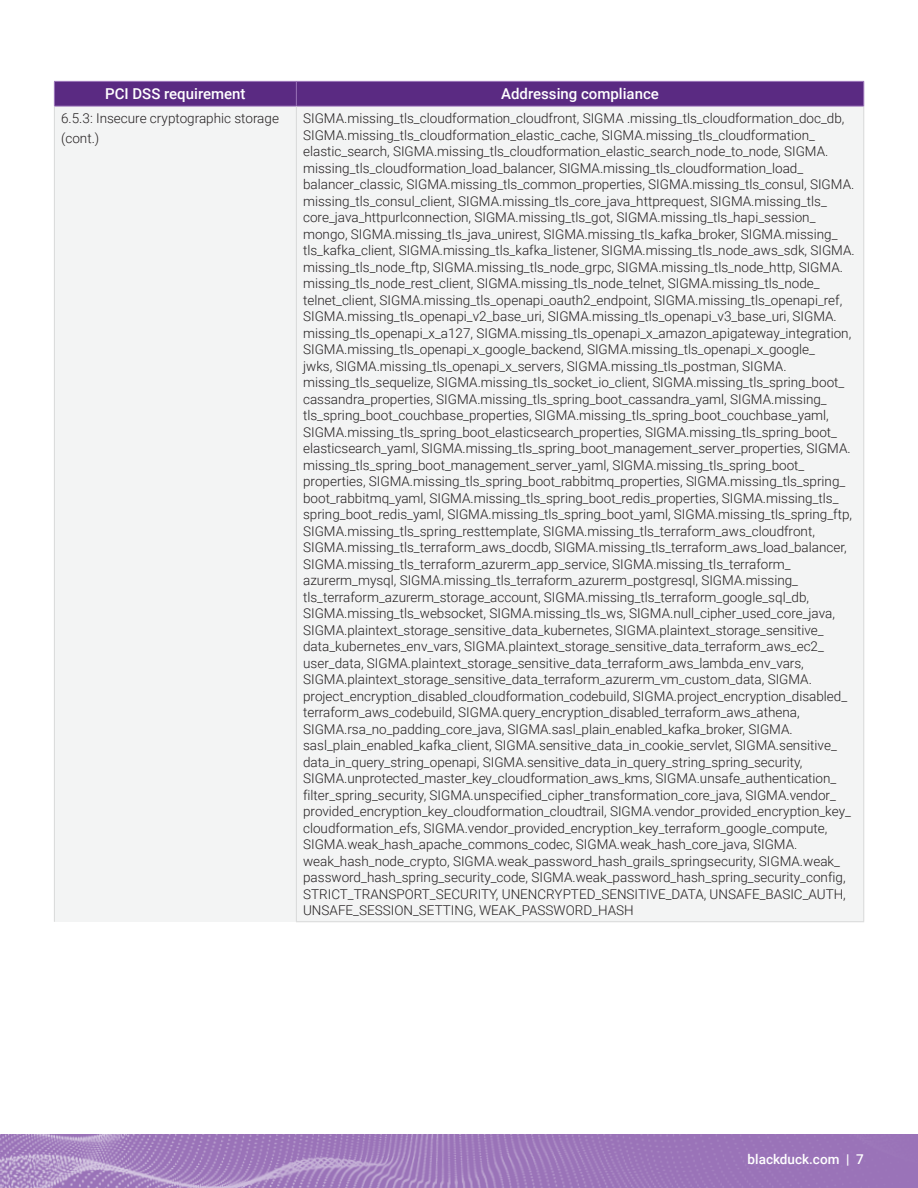
<style>
.page{position:relative;width:918px;height:1188px;background:#fff}
.page>*{position:absolute;margin:0;border:0;box-sizing:border-box;transform-origin:0 0}
.TABLE_COLUMN_HEADER{font:500 15px "Roboto";color:#fff}
.TABLE_ROW_BODY{font:300 13.5px/16.5px "Roboto";color:#231f20}
.t1{font:500 13.5px "Roboto";color:#fff}
</style>
<div class="page">
<img style="left:0;top:1134px;width:918px;height:54px">
<div style="left:54px;top:106px;width:242px;height:816px;background:#f3f4f4"></div>
<div style="left:296px;top:106px;width:568px;height:816px;background:#f3f4f4"></div>
<svg style="left:54px;top:81px;width:810px;height:25px;background:#5d2e85"></svg>
<hr style="left:54px;top:106px;width:242px;height:1px;background:#9a73b8">
<hr style="left:296px;top:106px;width:568px;height:1px;background:#9a73b8">
<hr style="left:54px;top:106px;width:1px;height:816px;background:#d8d9d9">
<hr style="left:296px;top:106px;width:1px;height:815px;background:#d8d9d9">
<hr style="left:863px;top:106px;width:1px;height:815px;background:#d8d9d9">
<hr style="left:296px;top:921px;width:568px;height:1px;background:#d8d9d9">
<p class="TABLE_COLUMN_HEADER" style="left:105px;top:84px;width:142px">PCI DSS requirement</p>
<p class="TABLE_COLUMN_HEADER" style="left:501px;top:84px;width:159px">Addressing compliance</p>
<p class="TABLE_ROW_BODY" style="left:61px;top:109px;width:219px">6.5.3: Insecure cryptographic storage</p>
<p class="TABLE_ROW_BODY" style="left:61px;top:129px;width:40px">(cont.)</p>
<p class="TABLE_ROW_BODY" style="left:303px;top:109px;width:553px">SIGMA.missing_tls_cloudformation_cloudfront, SIGMA .missing_tls_cloudformation_doc_db, SIGMA.missing_tls_cloudformation_elastic_cache, SIGMA.missing_tls_cloudformation_ elastic_search, SIGMA.missing_tls_cloudformation_elastic_search_node_to_node, SIGMA. missing_tls_cloudformation_load_balancer, SIGMA.missing_tls_cloudformation_load_ balancer_classic, SIGMA.missing_tls_common_properties, SIGMA.missing_tls_consul, SIGMA. missing_tls_consul_client, SIGMA.missing_tls_core_java_httprequest, SIGMA.missing_tls_ core_java_httpurlconnection, SIGMA.missing_tls_got, SIGMA.missing_tls_hapi_session_ mongo, SIGMA.missing_tls_java_unirest, SIGMA.missing_tls_kafka_broker, SIGMA.missing_ tls_kafka_client, SIGMA.missing_tls_kafka_listener, SIGMA.missing_tls_node_aws_sdk, SIGMA. missing_tls_node_ftp, SIGMA.missing_tls_node_grpc, SIGMA.missing_tls_node_http, SIGMA. missing_tls_node_rest_client, SIGMA.missing_tls_node_telnet, SIGMA.missing_tls_node_ telnet_client, SIGMA.missing_tls_openapi_oauth2_endpoint, SIGMA.missing_tls_openapi_ref, SIGMA.missing_tls_openapi_v2_base_uri, SIGMA.missing_tls_openapi_v3_base_uri, SIGMA. missing_tls_openapi_x_a127, SIGMA.missing_tls_openapi_x_amazon_apigateway_integration, SIGMA.missing_tls_openapi_x_google_backend, SIGMA.missing_tls_openapi_x_google_<br>jwks, SIGMA.missing_tls_openapi_x_servers, SIGMA.missing_tls_postman, SIGMA. missing_tls_sequelize, SIGMA.missing_tls_socket_io_client, SIGMA.missing_tls_spring_boot_ cassandra_properties, SIGMA.missing_tls_spring_boot_cassandra_yaml, SIGMA.missing_ tls_spring_boot_couchbase_properties, SIGMA.missing_tls_spring_boot_couchbase_yaml, SIGMA.missing_tls_spring_boot_elasticsearch_properties, SIGMA.missing_tls_spring_boot_ elasticsearch_yaml, SIGMA.missing_tls_spring_boot_management_server_properties, SIGMA. missing_tls_spring_boot_management_server_yaml, SIGMA.missing_tls_spring_boot_ properties, SIGMA.missing_tls_spring_boot_rabbitmq_properties, SIGMA.missing_tls_spring_ boot_rabbitmq_yaml, SIGMA.missing_tls_spring_boot_redis_properties, SIGMA.missing_tls_ spring_boot_redis_yaml, SIGMA.missing_tls_spring_boot_yaml, SIGMA.missing_tls_spring_ftp, SIGMA.missing_tls_spring_resttemplate, SIGMA.missing_tls_terraform_aws_cloudfront, SIGMA.missing_tls_terraform_aws_docdb, SIGMA.missing_tls_terraform_aws_load_balancer, SIGMA.missing_tls_terraform_azurerm_app_service, SIGMA.missing_tls_terraform_ azurerm_mysql, SIGMA.missing_tls_terraform_azurerm_postgresql, SIGMA.missing_ tls_terraform_azurerm_storage_account, SIGMA.missing_tls_terraform_google_sql_db, SIGMA.missing_tls_websocket, SIGMA.missing_tls_ws, SIGMA.null_cipher_used_core_java, SIGMA.plaintext_storage_sensitive_data_kubernetes, SIGMA.plaintext_storage_sensitive_ data_kubernetes_env_vars, SIGMA.plaintext_storage_sensitive_data_terraform_aws_ec2_ user_data, SIGMA.plaintext_storage_sensitive_data_terraform_aws_lambda_env_vars, SIGMA.plaintext_storage_sensitive_data_terraform_azurerm_vm_custom_data, SIGMA. project_encryption_disabled_cloudformation_codebuild, SIGMA.project_encryption_disabled_ terraform_aws_codebuild, SIGMA.query_encryption_disabled_terraform_aws_athena, SIGMA.rsa_no_padding_core_java, SIGMA.sasl_plain_enabled_kafka_broker, SIGMA. sasl_plain_enabled_kafka_client, SIGMA.sensitive_data_in_cookie_servlet, SIGMA.sensitive_ data_in_query_string_openapi, SIGMA.sensitive_data_in_query_string_spring_security, SIGMA.unprotected_master_key_cloudformation_aws_kms, SIGMA.unsafe_authentication_ filter_spring_security, SIGMA.unspecified_cipher_transformation_core_java, SIGMA.vendor_ provided_encryption_key_cloudformation_cloudtrail, SIGMA.vendor_provided_encryption_key_ cloudformation_efs, SIGMA.vendor_provided_encryption_key_terraform_google_compute, SIGMA.weak_hash_apache_commons_codec, SIGMA.weak_hash_core_java, SIGMA. weak_hash_node_crypto, SIGMA.weak_password_hash_grails_springsecurity, SIGMA.weak_ password_hash_spring_security_code, SIGMA.weak_password_hash_spring_security_config, STRICT_TRANSPORT_SECURITY, UNENCRYPTED_SENSITIVE_DATA, UNSAFE_BASIC_AUTH, UNSAFE_SESSION_SETTING, WEAK_PASSWORD_HASH</p>
<p class="t1" style="left:748px;top:1149px;width:118px">blackduck.com | 7</p>
</div>
